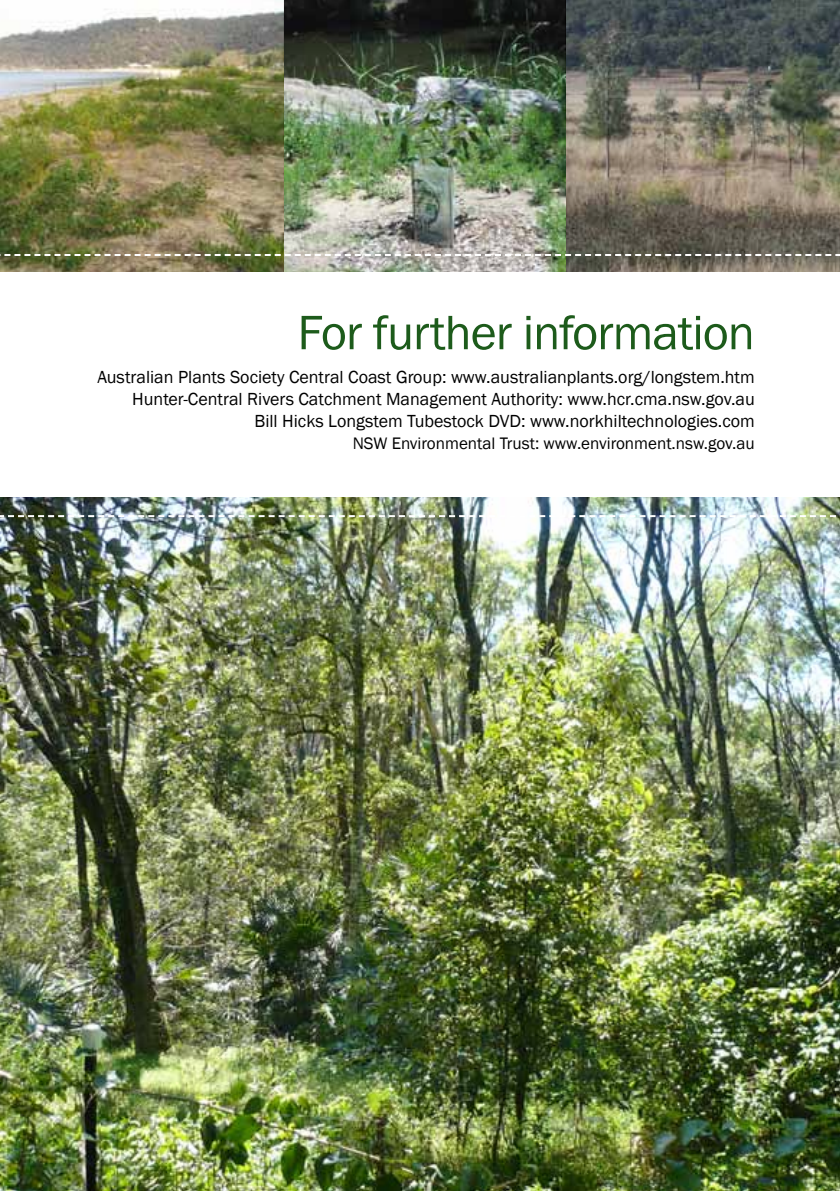
<style>
.page{position:relative;width:840px;height:1191px;background:#fff}
.page>*{position:absolute;margin:0;border:0;box-sizing:border-box;transform-origin:0 0}
.t1{font:50px "Franklin Gothic";letter-spacing:-.02em;color:#1d5b1b}
.t2{font:18px/22px "Franklin Gothic";color:#000;text-align:right}
.t3{font:17.2px "Franklin Gothic";color:#000}
</style>
<div class="page">
<img style="left:0;top:497px;width:839px;height:17px">
<img style="left:0;top:257px;width:839px;height:15px">
<img style="left:0;top:0;width:839px;height:257px">
<img style="left:0;top:514px;width:839px;height:677px">
<h1 class="t1" style="left:297px;top:301px;width:458px">For further information</h1>
<p class="t2" style="left:97px;top:366px;width:658px">Australian Plants Society Central Coast Group: www.australianplants.org/longstem.htm<br>Hunter-Central Rivers Catchment Management Authority: www.hcr.cma.nsw.gov.au<br>Bill Hicks Longstem Tubestock DVD: www.norkhiltechnologies.com</p>
<p class="t3" style="left:352px;top:432px;width:403px">NSW Environmental Trust: www.environment.nsw.gov.au</p>
</div>
